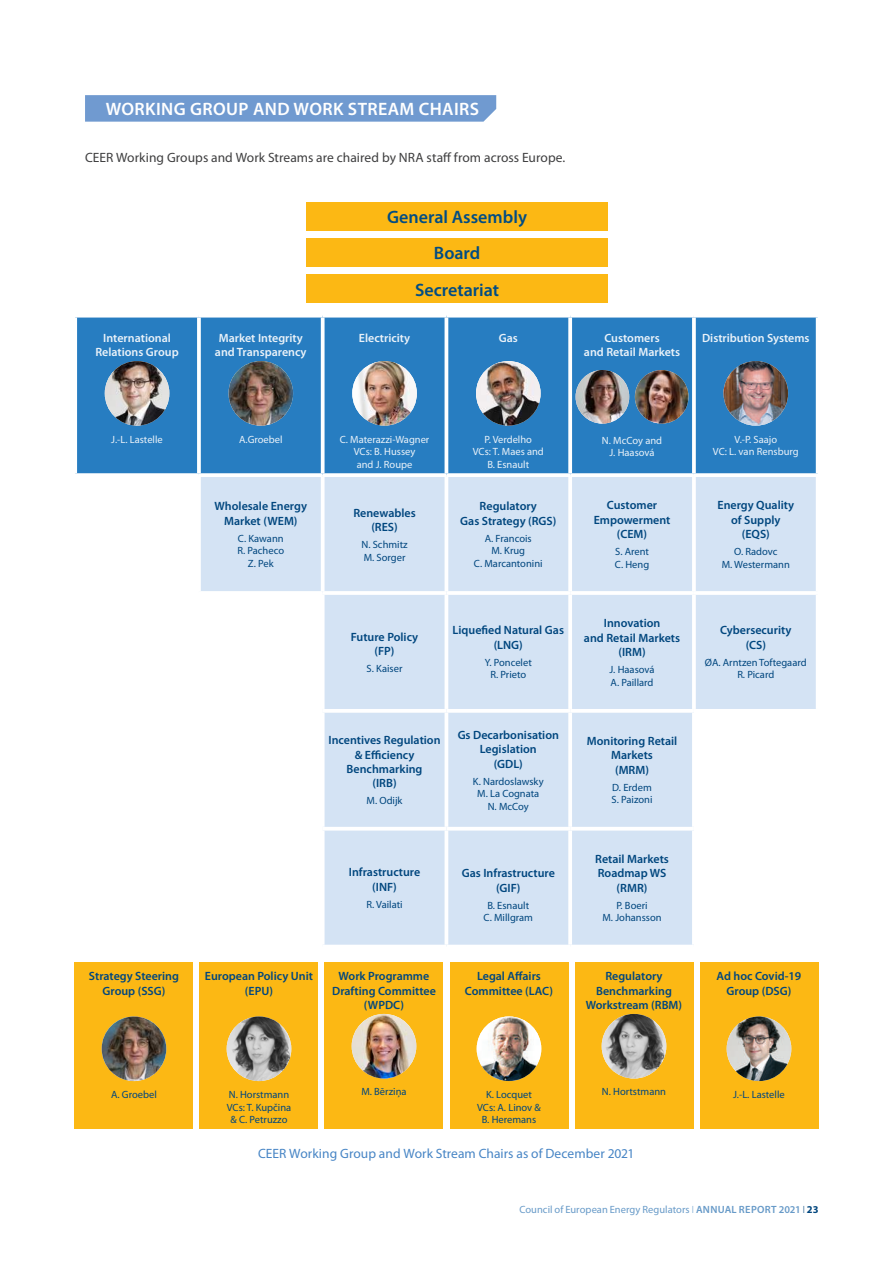
<style>
.page{position:relative;width:893px;height:1263px;background:#fff}
.page>*{position:absolute;margin:0;border:0;box-sizing:border-box;transform-origin:0 0}
.t1{font:600 18px "Myriad Pro";letter-spacing:.02em;color:#fff}
.t2{font:600 18px/36.2px "Myriad Pro";color:#014c83;text-align:center}
.t3{font:13.5px "Myriad Pro";color:#3e3e3f}
.t4{font:13.5px "Myriad Pro";color:#4785c5}
.t5{font:600 12px/14.4px "Myriad Pro";color:#00467e;text-align:center}
.t6{font:600 12px/14.4px "Myriad Pro";color:#eaf2f9;text-align:center}
.t7{font:10.5px/12.6px "Myriad Pro";color:#00467e;text-align:center}
.t8{font:10.5px/12.6px "Myriad Pro";color:#eaf2f9;text-align:center}
.t9{font:10.5px "Myriad Pro";color:#679ac8}
.s1{font-weight:300}
.s2{font-weight:600}
.s3{font-weight:300;color:#00467e}
.s4{font-weight:700;color:#00467e}
</style>
<div class="page">
<svg style="left:85px;top:95px;width:411px;height:27px;background:#739cd1"></svg>
<div style="left:77px;top:318px;width:739px;height:155px;background:#277dc1"></div>
<svg style="left:201px;top:477px;width:615px;height:468px;fill:#d4e3f4"></svg>
<svg style="left:75px;top:316px;width:124px;height:2px"></svg>
<svg style="left:199px;top:315px;width:124px;height:3px"></svg>
<svg style="left:197px;top:318px;width:4px;height:155px"></svg>
<svg style="left:323px;top:317px;width:123px;height:1px"></svg>
<svg style="left:321px;top:318px;width:4px;height:155px"></svg>
<svg style="left:446px;top:315px;width:124px;height:3px"></svg>
<hr style="left:445px;top:318px;width:3px;height:155px;background:#fff">
<svg style="left:570px;top:315px;width:124px;height:3px"></svg>
<svg style="left:568px;top:318px;width:4px;height:155px"></svg>
<svg style="left:694px;top:317px;width:124px;height:1px"></svg>
<svg style="left:692px;top:318px;width:4px;height:155px"></svg>
<svg style="left:75px;top:473px;width:124px;height:2px"></svg>
<svg style="left:199px;top:473px;width:124px;height:2px"></svg>
<svg style="left:323px;top:473px;width:123px;height:1px"></svg>
<svg style="left:321px;top:477px;width:4px;height:114px"></svg>
<svg style="left:446px;top:473px;width:124px;height:4px"></svg>
<hr style="left:445px;top:477px;width:3px;height:114px;background:#fff">
<svg style="left:570px;top:473px;width:124px;height:2px"></svg>
<svg style="left:568px;top:477px;width:4px;height:114px"></svg>
<svg style="left:694px;top:473px;width:124px;height:1px"></svg>
<hr style="left:692px;top:477px;width:4px;height:114px;background:#fff">
<hr style="left:199px;top:591px;width:124px;height:4px;background:#fff">
<hr style="left:323px;top:591px;width:123px;height:4px;background:#fff">
<svg style="left:321px;top:595px;width:4px;height:114px"></svg>
<hr style="left:446px;top:591px;width:124px;height:4px;background:#fff">
<hr style="left:445px;top:595px;width:3px;height:114px;background:#fff">
<hr style="left:570px;top:591px;width:124px;height:4px;background:#fff">
<svg style="left:568px;top:595px;width:4px;height:114px"></svg>
<hr style="left:694px;top:591px;width:125px;height:4px;background:#fff">
<hr style="left:692px;top:595px;width:4px;height:114px;background:#fff">
<hr style="left:199px;top:709px;width:124px;height:4px;background:#fff">
<hr style="left:323px;top:709px;width:123px;height:4px;background:#fff">
<svg style="left:321px;top:713px;width:4px;height:114px"></svg>
<hr style="left:446px;top:709px;width:124px;height:4px;background:#fff">
<hr style="left:445px;top:713px;width:3px;height:114px;background:#fff">
<hr style="left:570px;top:709px;width:124px;height:4px;background:#fff">
<svg style="left:568px;top:713px;width:4px;height:114px"></svg>
<hr style="left:694px;top:709px;width:125px;height:4px;background:#fff">
<hr style="left:692px;top:713px;width:4px;height:114px;background:#fff">
<hr style="left:199px;top:827px;width:124px;height:3px;background:#fff">
<hr style="left:323px;top:827px;width:123px;height:3px;background:#fff">
<svg style="left:321px;top:830px;width:4px;height:115px"></svg>
<hr style="left:446px;top:827px;width:124px;height:3px;background:#fff">
<hr style="left:445px;top:830px;width:3px;height:115px;background:#fff">
<hr style="left:570px;top:827px;width:124px;height:3px;background:#fff">
<svg style="left:568px;top:830px;width:4px;height:115px"></svg>
<hr style="left:694px;top:827px;width:125px;height:3px;background:#fff">
<hr style="left:692px;top:830px;width:4px;height:115px;background:#fff">
<img style="left:105px;top:361px;width:64px;height:65px;border-radius:32px">
<img style="left:228px;top:361px;width:65px;height:65px;border-radius:32px">
<img style="left:352px;top:361px;width:65px;height:65px;border-radius:32px">
<img style="left:476px;top:361px;width:65px;height:65px;border-radius:32px">
<img style="left:576px;top:370px;width:53px;height:54px;border-radius:27px">
<img style="left:635px;top:370px;width:53px;height:54px;border-radius:27px">
<img style="left:723px;top:361px;width:65px;height:65px;border-radius:32px">
<div style="left:306px;top:202px;width:302px;height:29px;background:#fcb814"></div>
<div style="left:75px;top:963px;width:118px;height:166px;background:#fcb814"></div>
<img style="left:102px;top:1016px;width:64px;height:65px;border-radius:32px">
<div style="left:325px;top:963px;width:118px;height:166px;background:#fcb814"></div>
<img style="left:352px;top:1014px;width:64px;height:64px;border-radius:32px">
<div style="left:574px;top:963px;width:119px;height:166px;background:#fcb814"></div>
<img style="left:602px;top:1014px;width:64px;height:64px;border-radius:32px">
<div style="left:699px;top:963px;width:119px;height:166px;background:#fcb814"></div>
<img style="left:727px;top:1016px;width:64px;height:65px;border-radius:32px">
<div style="left:200px;top:963px;width:118px;height:166px;background:#fcb814"></div>
<img style="left:227px;top:1016px;width:64px;height:65px;border-radius:32px">
<div style="left:449px;top:963px;width:119px;height:166px;background:#fcb814"></div>
<img style="left:477px;top:1016px;width:64px;height:65px;border-radius:32px">
<div style="left:306px;top:238px;width:302px;height:29px;background:#fcb814"></div>
<div style="left:306px;top:274px;width:302px;height:29px;background:#fcb814"></div>
<h1 class="t1" style="left:106px;top:98px;width:375px">WORKING GROUP AND WORK STREAM CHAIRS</h1>
<p class="t3" style="left:85px;top:149px;width:482px">CEER Working Groups and Work Streams are chaired by NRA staff from across Europe.</p>
<h1 class="t2" style="left:387px;top:199px;width:141px">General Assembly</h1>
<p class="t6" style="left:95px;top:330px;width:85px">International<br>Relations Group</p>
<p class="t6" style="left:215px;top:330px;width:93px">Market Integrity and Transparency</p>
<h1 class="t2" style="left:415px;top:235px;width:86px">Board<br>Secretariat</h1>
<p class="t6" style="left:359px;top:330px;width:53px">Electricity</p>
<p class="t6" style="left:499px;top:330px;width:21px">Gas</p>
<p class="t6" style="left:584px;top:330px;width:98px">Customers<br>and Retail Markets</p>
<p class="t6" style="left:702px;top:330px;width:109px">Distribution Systems</p>
<p class="t8" style="left:111px;top:433px;width:53px">J.-L. Lastelle</p>
<p class="t5" style="left:89px;top:969px;width:92px">Strategy Steering<br>Group (SSG)</p>
<p class="t8" style="left:239px;top:433px;width:45px">A.Groebel</p>
<p class="t8" style="left:340px;top:433px;width:91px">C. Materazzi-Wagner<br>VCs: B. Hussey<br>and J. Roupe</p>
<p class="t8" style="left:473px;top:433px;width:73px">P. Verdelho<br>VCs: T. Maes and<br>B. Esnault</p>
<p class="t8" style="left:602px;top:433px;width:62px">N. McCoy and<br>J. Haasová</p>
<p class="t8" style="left:713px;top:433px;width:87px">V.-P. Saajo<br>VC: L. van Rensburg</p>
<p class="t5" style="left:215px;top:499px;width:94px">Wholesale Energy<br>Market (WEM)</p>
<p class="t7" style="left:237px;top:532px;width:48px">C. Kawann<br>R. Pacheco<br>Z. Pek</p>
<p class="t5" style="left:353px;top:505px;width:64px">Renewables (RES)</p>
<p class="t7" style="left:361px;top:538px;width:48px;text-align:left">N. Schmitz<br>M. Sorger</p>
<p class="t5" style="left:460px;top:499px;width:98px">Regulatory<br>Gas Strategy (RGS)</p>
<p class="t7" style="left:474px;top:532px;width:70px">A. Francois<br>M. Krug<br>C. Marcantonini</p>
<p class="t5" style="left:594px;top:498px;width:78px">Customer<br>Empowerment (CEM)</p>
<p class="t7" style="left:615px;top:545px;width:36px;text-align:left">S. Arent<br>C. Heng</p>
<p class="t5" style="left:717px;top:498px;width:78px">Energy Quality of Supply (EQS)</p>
<p class="t7" style="left:722px;top:545px;width:70px">O. Radovc<br>M. Westermann</p>
<p class="t5" style="left:351px;top:629px;width:69px">Future Policy (FP)</p>
<p class="t7" style="left:367px;top:662px;width:37px">S. Kaiser</p>
<p class="t5" style="left:453px;top:623px;width:113px">Liquefied Natural Gas (LNG)</p>
<p class="t7" style="left:485px;top:656px;width:49px">Y. Poncelet<br>R. Prieto</p>
<p class="t5" style="left:584px;top:616px;width:98px">Innovation<br>and Retail Markets (IRM)</p>
<p class="t7" style="left:609px;top:663px;width:47px;text-align:left">J. Haasová<br>A. Paillard</p>
<p class="t5" style="left:720px;top:623px;width:73px">Cybersecurity (CS)</p>
<p class="t7" style="left:705px;top:656px;width:103px">ØA. Arntzen Toftegaard<br>R. Picard</p>
<p class="t5" style="left:328px;top:733px;width:114px">Incentives Regulation &amp; Efficiency<br>Benchmarking<br>(IRB)</p>
<p class="t7" style="left:367px;top:794px;width:37px">M. Odijk</p>
<p class="t5" style="left:458px;top:727px;width:103px">Gs Decarbonisation<br>Legislation<br>(GDL)</p>
<p class="t7" style="left:473px;top:774px;width:72px">K. Nardoslawsky<br>M. La Cognata<br>N. McCoy</p>
<p class="t5" style="left:587px;top:733px;width:92px">Monitoring Retail<br>Markets<br>(MRM)</p>
<p class="t7" style="left:612px;top:781px;width:42px;text-align:left">D. Erdem<br>S. Paizoni</p>
<p class="t5" style="left:349px;top:865px;width:73px">Infrastructure (INF)</p>
<p class="t7" style="left:366px;top:898px;width:38px">R. Vailati</p>
<p class="t5" style="left:462px;top:866px;width:95px">Gas Infrastructure (GIF)</p>
<p class="t7" style="left:484px;top:899px;width:51px">B. Esnault<br>C. Millgram</p>
<p class="t5" style="left:595px;top:851px;width:75px">Retail Markets<br>Roadmap WS (RMR)</p>
<p class="t7" style="left:602px;top:899px;width:61px">P. Boeri<br>M. Johansson</p>
<p class="t5" style="left:205px;top:969px;width:110px">European Policy Unit (EPU)</p>
<p class="t5" style="left:332px;top:969px;width:105px">Work Programme<br>Drafting Committee (WPDC)</p>
<p class="t5" style="left:465px;top:969px;width:90px">Legal Affairs<br>Committee (LAC)</p>
<p class="t5" style="left:586px;top:969px;width:98px">Regulatory<br>Benchmarking<br>Workstream (RBM)</p>
<p class="t5" style="left:717px;top:969px;width:86px">Ad hoc Covid-19<br>Group (DSG)</p>
<p class="t7" style="left:111px;top:1088px;width:47px">A. Groebel</p>
<p class="t7" style="left:227px;top:1088px;width:66px">N. Horstmann<br>VCs: T. Kupčina &amp; C. Petruzzo</p>
<p class="t7" style="left:361px;top:1085px;width:47px">M. Bērziņa</p>
<p class="t7" style="left:477px;top:1088px;width:65px">K. Locquet<br>VCs: A. Linov &amp;<br>B. Heremans</p>
<p class="t7" style="left:602px;top:1085px;width:66px">N. Hortstmann</p>
<p class="t7" style="left:733px;top:1088px;width:53px">J.-L. Lastelle</p>
<p class="t4" style="left:258px;top:1145px;width:378px">CEER Working Group and Work Stream Chairs as of December 2021</p>
<p class="t9" style="left:519px;top:1203px;width:301px">Council of European Energy Regulators <span class="s1">I</span> <span class="s2">ANNUAL REPORT 2021</span> <span class="s3">I</span> <span class="s4">23</span></p>
</div>
